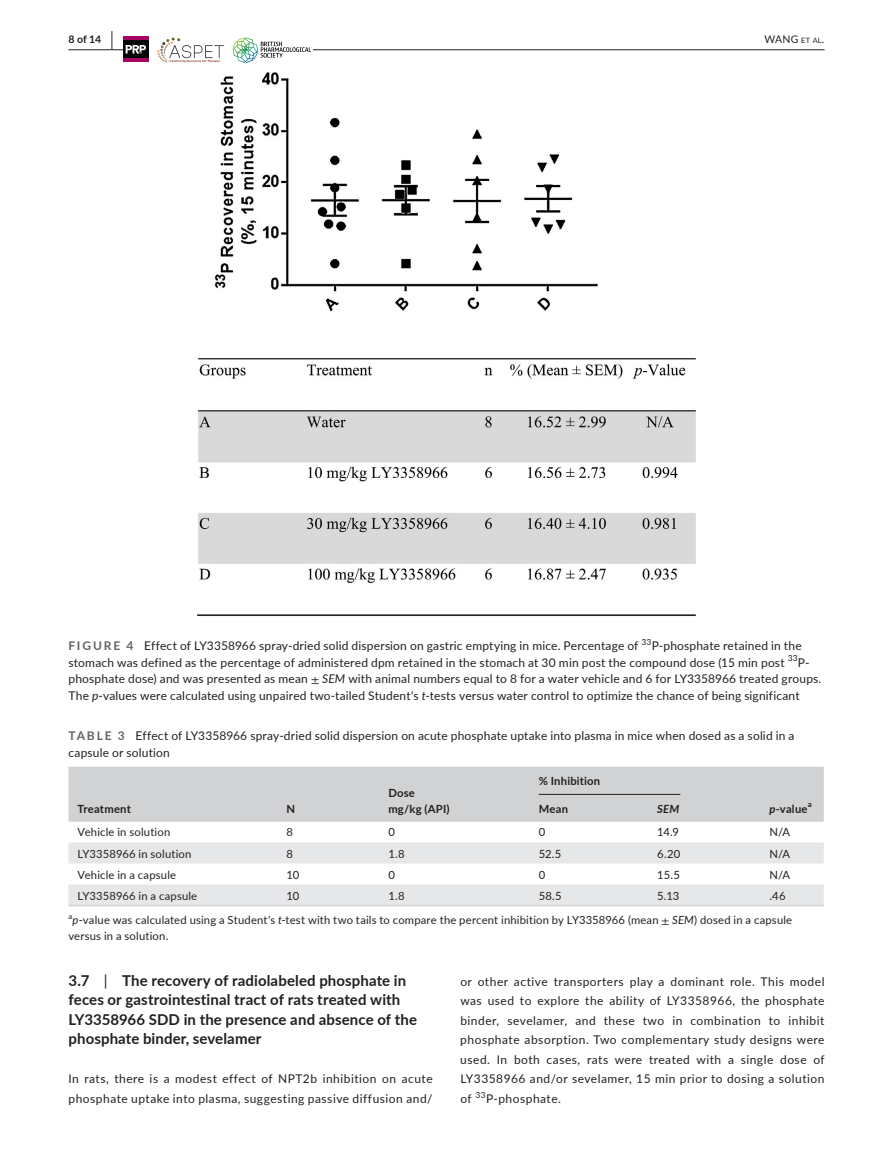
<style>
.page{position:relative;width:893px;height:1174px;background:#fff}
.page>*{position:absolute;margin:0;border:0;box-sizing:border-box;transform-origin:0 0}
.t1{font:700 15px/19.5px "Lato";letter-spacing:.01em;color:#231f20}
.t2{font:12px/19.5px "Lato";letter-spacing:.015em;color:#231f20}
.t3{font:12px/19.5px "Lato";letter-spacing:.04em;color:#231f20}
.t4{font:11.25px/15.8px "Lato";letter-spacing:.015em;color:#231f20}
.t5{font:700 11.25px/15.8px "Lato";letter-spacing:.02em;color:#231f20}
.t6{font:italic 700 11.25px "Lato";color:#231f20}
.t7{font:10.5px "Lato";color:#231f20}
.t8{font:700 10.5px "Lato";color:#231f20}
.t9{font:8.4px "Lato";color:#231f20}
.t10{font:700 7.8px "Lato";color:#231f20}
.t11{font:7.8px "Lato";color:#231f20}
.s1{font-size:19.5px}
.s2{font-size:7.35px}
.s3{font-weight:700;color:#636366}
.s4{font-family:"STIX"}
.s5{font-style:italic}
.s6{font-weight:400}
</style>
<div class="page">
<hr style="left:68px;top:49px;width:756px;height:1px;background:#231f20">
<div style="left:123px;top:36px;width:189px;height:27px;background:#fff"></div>
<div style="left:123px;top:37px;width:25px;height:25px;background:#070606"></div>
<hr style="left:123px;top:37px;width:25px;height:3px;background:#a60660">
<hr style="left:123px;top:59px;width:25px;height:3px;background:#a60660">
<svg style="left:126px;top:45px;width:20px;height:9px"></svg>
<svg style="left:157px;top:37px;width:67px;height:25px"></svg>
<svg style="left:233px;top:37px;width:78px;height:26px"></svg>
<img style="left:197px;top:72px;width:499px;height:544px">
<div style="left:68px;top:766px;width:756px;height:55px;background:#d1d2d4"></div>
<svg style="left:68px;top:842px;width:756px;height:63px;fill:#e6e7e9"></svg>
<hr style="left:68px;top:905px;width:209px;height:1px;background:#d1d2d4">
<hr style="left:277px;top:905px;width:102px;height:1px;background:#d1d2d4">
<hr style="left:379px;top:905px;width:151px;height:1px;background:#d1d2d4">
<hr style="left:530px;top:905px;width:118px;height:1px;background:#d1d2d4">
<hr style="left:648px;top:905px;width:112px;height:1px;background:#d1d2d4">
<hr style="left:760px;top:905px;width:64px;height:1px;background:#d1d2d4">
<hr style="left:539px;top:794px;width:141px;height:1px;background:#231f20">
<p class="t8" style="left:68px;top:31px;width:46px">8 of 14 <span class="s1">|</span></p>
<p class="t7" style="left:764px;top:31px;width:61px">WANG <span class="s2">et al</span>.</p>
<p class="t2" style="left:68px;top:635px;width:571px"><span class="s3">FIGURE 4</span> Effect of LY3358966 spray-dried solid dispersion on gastric emptying in mice. Percentage of</p>
<p class="t9" style="left:642px;top:635px;width:11px">33</p>
<p class="t2" style="left:68px;top:637px;width:735px;line-height:16.5px;text-indent:583px">P-phosphate retained in the stomach was defined as the percentage of administered dpm retained in the stomach at 30 min post the compound dose (15 min post</p>
<p class="t9" style="left:788px;top:652px;width:11px">33</p>
<p class="t2" style="left:68px;top:653px;width:754px;line-height:16.5px;text-indent:729px">P&shy;phosphate dose) and was presented as mean <span class="s4">±</span> <span class="s5">SEM</span> with animal numbers equal to 8 for a water vehicle and 6 for LY3358966 treated groups.<br>The <span class="s5">p</span>-values were calculated using unpaired two-tailed Student's <span class="s5">t</span>-tests versus water control to optimize the chance of being significant</p>
<p class="t2" style="left:68px;top:727px;width:728px;line-height:16.5px"><span class="s3">TABLE 3</span> Effect of LY3358966 spray-dried solid dispersion on acute phosphate uptake into plasma in mice when dosed as a solid in a capsule or solution</p>
<p class="t5" style="left:77px;top:800px;width:55px">Treatment</p>
<p class="t5" style="left:286px;top:800px;width:10px">N</p>
<p class="t5" style="left:388px;top:784px;width:63px">Dose mg/kg (API)</p>
<p class="t5" style="left:539px;top:772px;width:63px">% Inhibition</p>
<p class="t5" style="left:539px;top:800px;width:31px">Mean</p>
<p class="t10" style="left:808px;top:799px;width:5px">a</p>
<p class="t5" style="left:769px;top:800px;width:40px"><span class="s5">p</span>-value</p>
<p class="t6" style="left:657px;top:800px;width:23px">SEM</p>
<p class="t4" style="left:77px;top:824px;width:94px">Vehicle in solution</p>
<p class="t4" style="left:286px;top:824px;width:8px">8</p>
<p class="t4" style="left:388px;top:824px;width:8px">0</p>
<p class="t4" style="left:539px;top:824px;width:8px">0</p>
<p class="t4" style="left:657px;top:824px;width:23px">14.9</p>
<p class="t4" style="left:769px;top:824px;width:22px">N/A</p>
<p class="t4" style="left:77px;top:845px;width:115px">LY3358966 in solution</p>
<p class="t4" style="left:286px;top:845px;width:8px">8</p>
<p class="t4" style="left:388px;top:845px;width:18px">1.8</p>
<p class="t4" style="left:539px;top:845px;width:24px">52.5</p>
<p class="t4" style="left:657px;top:845px;width:25px">6.20</p>
<p class="t4" style="left:769px;top:845px;width:22px">N/A</p>
<p class="t4" style="left:77px;top:866px;width:100px">Vehicle in a capsule</p>
<p class="t4" style="left:286px;top:866px;width:14px">10</p>
<p class="t4" style="left:388px;top:866px;width:8px">0</p>
<p class="t4" style="left:539px;top:866px;width:8px">0</p>
<p class="t4" style="left:657px;top:866px;width:24px">15.5</p>
<p class="t4" style="left:769px;top:866px;width:22px">N/A</p>
<p class="t4" style="left:77px;top:887px;width:121px">LY3358966 in a capsule</p>
<p class="t4" style="left:286px;top:887px;width:14px">10</p>
<p class="t4" style="left:388px;top:887px;width:18px">1.8</p>
<p class="t4" style="left:539px;top:887px;width:25px">58.5</p>
<p class="t4" style="left:657px;top:887px;width:24px">5.13</p>
<p class="t4" style="left:769px;top:887px;width:18px">.46</p>
<p class="t11" style="left:68px;top:911px;width:5px">a</p>
<p class="t4" style="left:68px;top:912px;width:725px;text-indent:4px"><span class="s5">p</span>-value was calculated using a Student's <span class="s5">t</span>-test with two tails to compare the percent inhibition by LY3358966 (mean <span class="s4">±</span> <span class="s5">SEM</span>) dosed in a capsule versus in a solution.</p>
<p class="t1" style="left:68px;top:970px;width:350px">3.7 <span class="s6">|</span> The recovery of radiolabeled phosphate in feces or gastrointestinal tract of rats treated with LY3358966 SDD in the presence and absence of the phosphate binder, sevelamer</p>
<p class="t3" style="left:68px;top:1068px;width:366px">In rats, there is a modest effect of NPT2b inhibition on acute phosphate uptake into plasma, suggesting passive diffusion and/</p>
<p class="t2" style="left:460px;top:971px;width:366px;text-align:justify">or other active transporters play a dominant role. This model was used to explore the ability of LY3358966, the phosphate binder, sevelamer, and these two in combination to inhibit phosphate absorption. Two complementary study designs were used. In both cases, rats were treated with a single dose of LY3358966 and/or sevelamer, 15 min prior to dosing a solution of <sup>33</sup>P-phosphate.</p>
</div>
